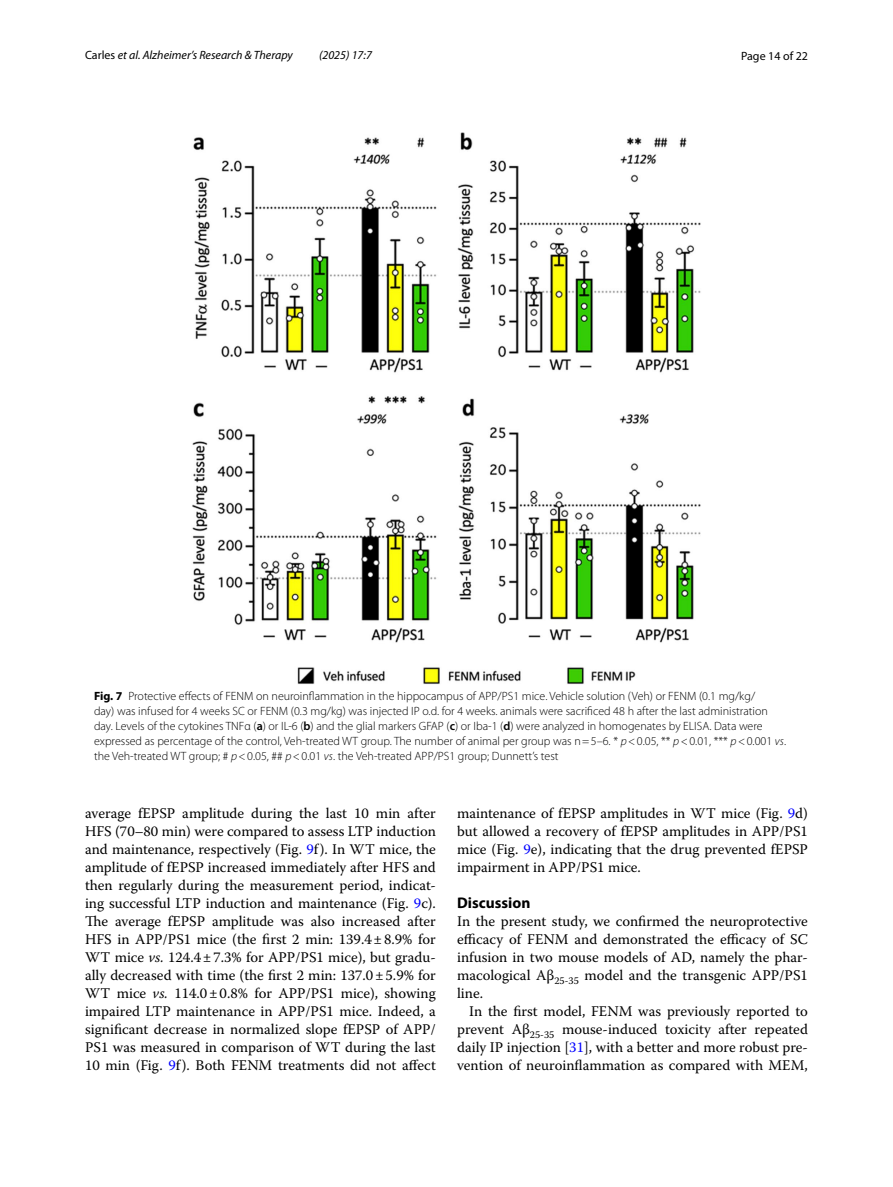
<style>
.page{position:relative;width:893px;height:1187px;background:#fff}
.page>*{position:absolute;margin:0;border:0;box-sizing:border-box;transform-origin:0 0}
.t1{font:700 15.45px "Myriad Pro";color:#000}
.t2{font:14.7px/18px "Warnock Pro";color:#000;text-align:justify}
.t3{font:300 12px/15px "Myriad Pro";color:#000}
.t4{font:italic 12px "Myriad Pro";color:#000}
.t5{font:12px "Myriad Pro";color:#000}
.s1{font-style:normal}
.s2{font-weight:700}
.s3{font-weight:600}
.s4{font-style:italic}
.s5{color:#00f}
</style>
<div class="page">
<img style="left:192px;top:133px;width:509px;height:551px">
<p class="t4" style="left:85px;top:48px;width:209px"><span class="s1">Carles</span> et al. Alzheimer’s Research &amp; Therapy</p>
<p class="t4" style="left:319px;top:48px;width:54px">(2025) 17:7</p>
<p class="t5" style="left:741px;top:48px;width:68px">Page 14 of 22</p>
<p class="t3" style="left:94px;top:688px;width:694px"><span class="s2">Fig. 7</span> Protective effects of FENM on neuroinflammation in the hippocampus of APP/PS1 mice. Vehicle solution (Veh) or FENM (0.1 mg/kg/<br>day) was infused for 4 weeks SC or FENM (0.3 mg/kg) was injected IP o.d. for 4 weeks. animals were sacrificed 48 h after the last administration day. Levels of the cytokines TNFα (<span class="s3">a</span>) or IL-6 (<span class="s3">b</span>) and the glial markers GFAP (<span class="s3">c</span>) or Iba-1 (<span class="s3">d</span>) were analyzed in homogenates by ELISA. Data were expressed as percentage of the control, Veh-treated WT group. The number of animal per group was n=5–6. * <span class="s4">p</span>&lt;0.05, ** <span class="s4">p</span>&lt;0.01, *** <span class="s4">p</span>&lt;0.001 <span class="s4">vs</span>. the Veh-treated WT group; # <span class="s4">p</span>&lt;0.05, ## <span class="s4">p</span>&lt;0.01 <span class="s4">vs</span>. the Veh-treated APP/PS1 group; Dunnett’s test</p>
<p class="t2" style="left:85px;top:803px;width:352px">average fEPSP amplitude during the last 10 min after HFS (70–80 min) were compared to assess LTP induction and maintenance, respectively (Fig. <span class="s5">9</span>f). In WT mice, the amplitude of fEPSP increased immediately after HFS and then regularly during the measurement period, indicat&shy;ing successful LTP induction and maintenance (Fig. <span class="s5">9</span>c).<br>The average fEPSP amplitude was also increased after HFS in APP/PS1 mice (the first 2 min: 139.4±8.9% for WT mice <span class="s4">vs.</span> 124.4±7.3% for APP/PS1 mice), but gradu&shy;ally decreased with time (the first 2 min: 137.0±5.9% for WT mice <span class="s4">vs.</span> 114.0±0.8% for APP/PS1 mice), showing impaired LTP maintenance in APP/PS1 mice. Indeed, a significant decrease in normalized slope fEPSP of APP/ PS1 was measured in comparison of WT during the last 10 min (Fig. <span class="s5">9</span>f). Both FENM treatments did not affect</p>
<p class="t2" style="left:457px;top:803px;width:352px">maintenance of fEPSP amplitudes in WT mice (Fig. <span class="s5">9</span>d) but allowed a recovery of fEPSP amplitudes in APP/PS1 mice (Fig. <span class="s5">9</span>e), indicating that the drug prevented fEPSP impairment in APP/PS1 mice.</p>
<p class="t1" style="left:457px;top:892px;width:75px">Discussion</p>
<p class="t2" style="left:457px;top:911px;width:352px">In the present study, we confirmed the neuroprotective efficacy of FENM and demonstrated the efficacy of SC infusion in two mouse models of AD, namely the phar&shy;macological Aβ<sub>25-35</sub> model and the transgenic APP/PS1 line.</p>
<p class="t2" style="left:457px;top:1001px;width:352px;text-indent:12px">In the first model, FENM was previously reported to prevent Aβ<sub>25-35</sub> mouse-induced toxicity after repeated daily IP injection [<span class="s5">31</span>], with a better and more robust pre&shy;vention of neuroinflammation as compared with MEM,</p>
</div>
